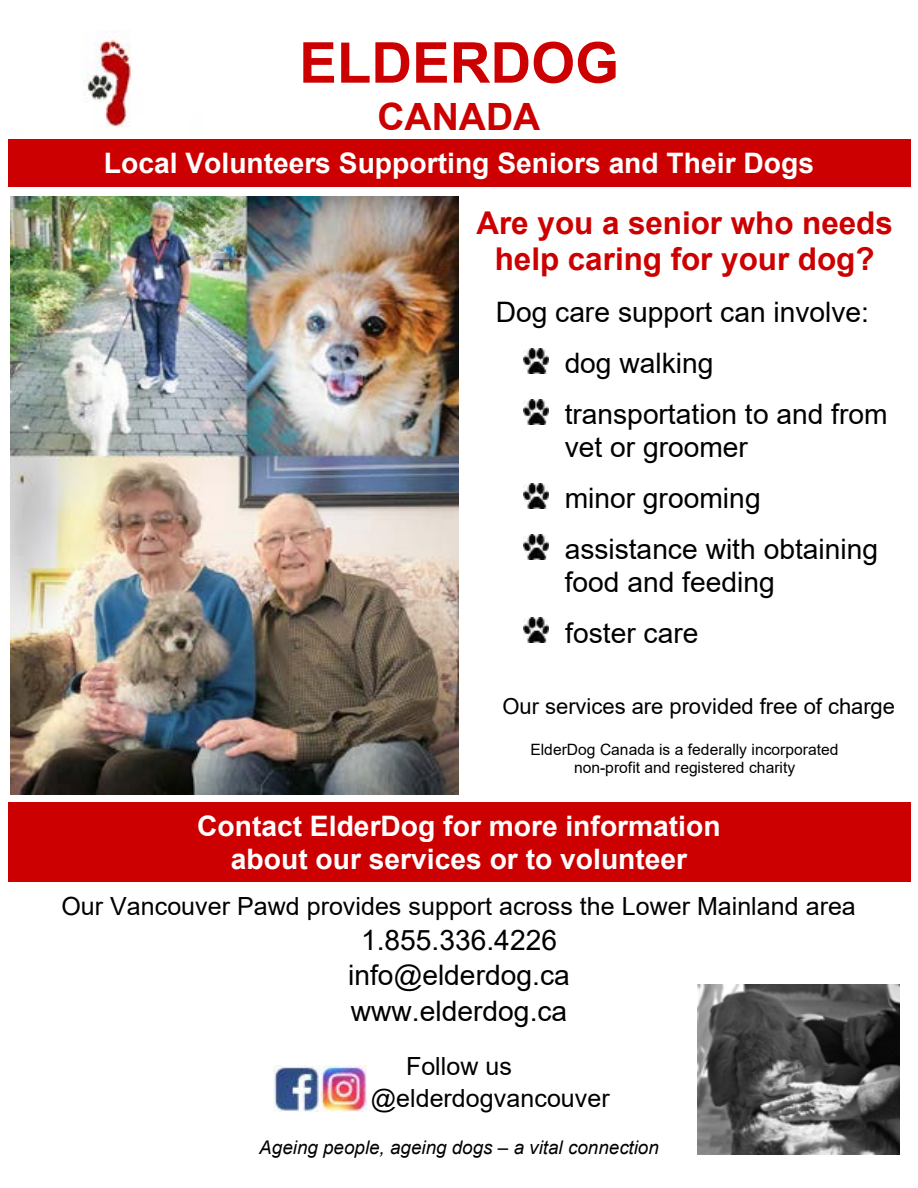
<style>
.page{position:relative;width:918px;height:1188px;background:#fff}
.page>*{position:absolute;margin:0;border:0;box-sizing:border-box;transform-origin:0 0}
.t1{font:700 56.4px "Arial";color:#c00}
.t2{font:700 37.65px "Arial";color:#c00}
.t3{font:700 31.35px/36.2px "Arial";color:#c00;text-align:center}
.t4{font:28.2px/51.2px "Arial";color:#000}
.t5{font:700 28.2px/32.5px "Arial";color:#fff;text-align:center}
.t6{font:25.05px/32px "Arial";color:#000}
.t7{font:22.05px "Arial";color:#000}
.t8{font:italic 18.75px "Arial";color:#000}
.t9{font:15.6px/18px "Arial";color:#000;text-align:center}
</style>
<div class="page">
<div style="left:8px;top:140px;width:902px;height:47px;background:#c00"></div>
<img style="left:524px;top:348px;width:25px;height:25px">
<img style="left:524px;top:399px;width:25px;height:25px">
<img style="left:524px;top:483px;width:25px;height:25px">
<img style="left:524px;top:534px;width:25px;height:25px">
<img style="left:524px;top:618px;width:25px;height:25px">
<div style="left:8px;top:803px;width:902px;height:79px;background:#c00"></div>
<img style="left:274px;top:1066px;width:93px;height:46px">
<img style="left:697px;top:985px;width:202px;height:169px">
<img style="left:84px;top:39px;width:47px;height:88px">
<img style="left:10px;top:197px;width:448px;height:597px">
<h1 class="t1" style="left:299px;top:23px;width:321px">ELDERDOG</h1>
<h2 class="t2" style="left:377px;top:90px;width:164px">CANADA</h2>
<p class="t5" style="left:104px;top:148px;width:712px">Local Volunteers Supporting Seniors and Their Dogs</p>
<p class="t3" style="left:476px;top:205px;width:418px">Are you a senior who needs help caring for your dog?</p>
<p class="t4" style="left:565px;top:286px;width:325px;text-indent:-69px">Dog care support can involve: dog walking transportation to and from</p>
<p class="t4" style="left:565px;top:421px;width:315px">vet or groomer<br>minor grooming assistance with obtaining</p>
<p class="t4" style="left:565px;top:556px;width:212px">food and feeding foster care</p>
<p class="t7" style="left:502px;top:691px;width:394px">Our services are provided free of charge</p>
<p class="t9" style="left:530px;top:740px;width:310px">ElderDog Canada is a federally incorporated non-profit and registered charity</p>
<p class="t5" style="left:197px;top:810px;width:525px">Contact ElderDog for more information about our services or to volunteer</p>
<p class="t6" style="left:62px;top:890px;width:796px">Our Vancouver Pawd provides support across the Lower Mainland area</p>
<p class="t4" style="left:348px;top:922px;width:223px;line-height:35.5px;text-align:center">1.855.336.4226 info@elderdog.ca www.elderdog.ca</p>
<p class="t6" style="left:371px;top:1050px;width:240px;text-indent:35px">Follow us @elderdogvancouver</p>
<p class="t8" style="left:259px;top:1135px;width:401px">Ageing people, ageing dogs – a vital connection</p>
</div>
